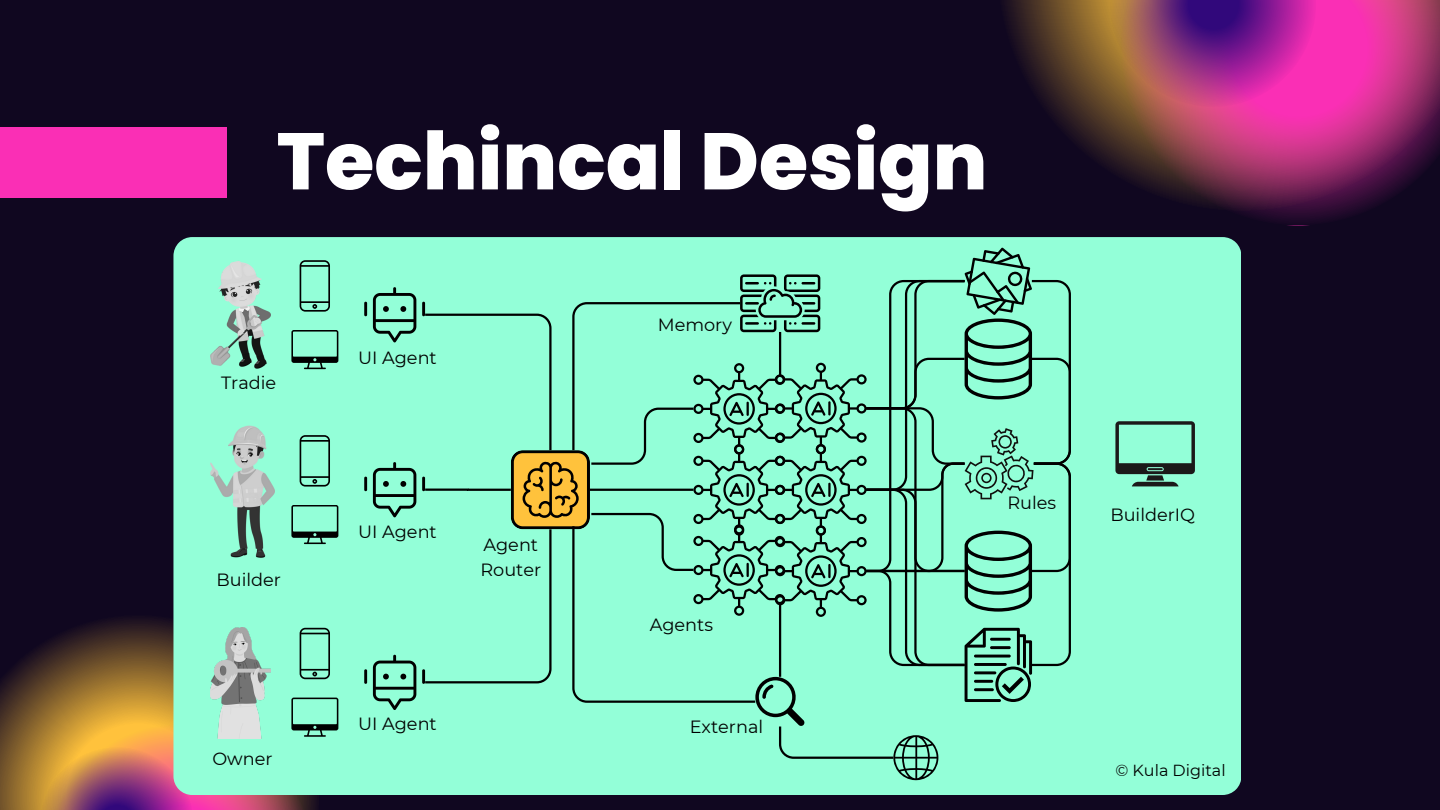
<style>
.page{position:relative;width:1440px;height:810px;background:#100720}
.page>*{position:absolute;margin:0;border:0;box-sizing:border-box;transform-origin:0 0}
.t1{font:800 80px "Poppins";color:#fff}
.t2{font:17.7px "Montserrat";color:#000}
.t3{font:16px "Montserrat";color:#000}
</style>
<div class="page">
<div style="left:0;top:127px;width:227px;height:70px;background:#fa2fb5"></div>
<svg style="left:1005px;top:0;width:115px;height:173px"></svg>
<svg style="left:1120px;top:0;width:320px;height:222px;background:#8c2963"></svg>
<svg style="left:1110px;top:0;width:206px;height:107px;background:#a13780"></svg>
<svg style="left:0;top:619px;width:173px;height:191px"></svg>
<div style="left:173px;top:237px;width:1068px;height:558px;background:#93ffd8"></div>
<img style="left:210px;top:260px;width:61px;height:109px">
<img style="left:210px;top:421px;width:65px;height:137px">
<img style="left:210px;top:628px;width:61px;height:70px">
<svg style="left:300px;top:260px;width:30px;height:52px;background:#73c8a9"></svg>
<svg style="left:291px;top:330px;width:47px;height:39px;background:#6dbda0"></svg>
<svg style="left:300px;top:435px;width:30px;height:52px;background:#73c8a9"></svg>
<svg style="left:291px;top:505px;width:47px;height:39px;background:#6dbea0"></svg>
<svg style="left:300px;top:628px;width:30px;height:51px;background:#73c8a9"></svg>
<svg style="left:40px;top:698px;width:298px;height:112px;background:#abb18f"></svg>
<svg style="left:1115px;top:421px;width:80px;height:65px;background:#6db79c"></svg>
<svg style="left:364px;top:248px;width:708px;height:532px;background:#88e9c4"></svg>
<p class="t1" style="left:277px;top:105px;width:712px">Techincal Design</p>
<h1 class="t2" style="left:221px;top:371px;width:57px">Tradie</h1>
<p class="t2" style="left:358px;top:347px;width:80px">UI Agent</p>
<p class="t2" style="left:658px;top:314px;width:76px">Memory</p>
<p class="t2" style="left:216px;top:569px;width:66px">Builder</p>
<p class="t2" style="left:212px;top:748px;width:62px">Owner</p>
<p class="t2" style="left:358px;top:521px;width:80px">UI Agent</p>
<p class="t2" style="left:483px;top:534px;width:56px">Agent</p>
<p class="t2" style="left:480px;top:559px;width:62px">Router</p>
<p class="t2" style="left:358px;top:713px;width:80px">UI Agent</p>
<p class="t2" style="left:650px;top:614px;width:65px">Agents</p>
<p class="t2" style="left:690px;top:716px;width:75px">External</p>
<p class="t2" style="left:1007px;top:492px;width:50px">Rules</p>
<p class="t2" style="left:1110px;top:504px;width:86px">BuilderIQ</p>
<p class="t3" style="left:1115px;top:760px;width:112px">© Kula Digital</p>
</div>
